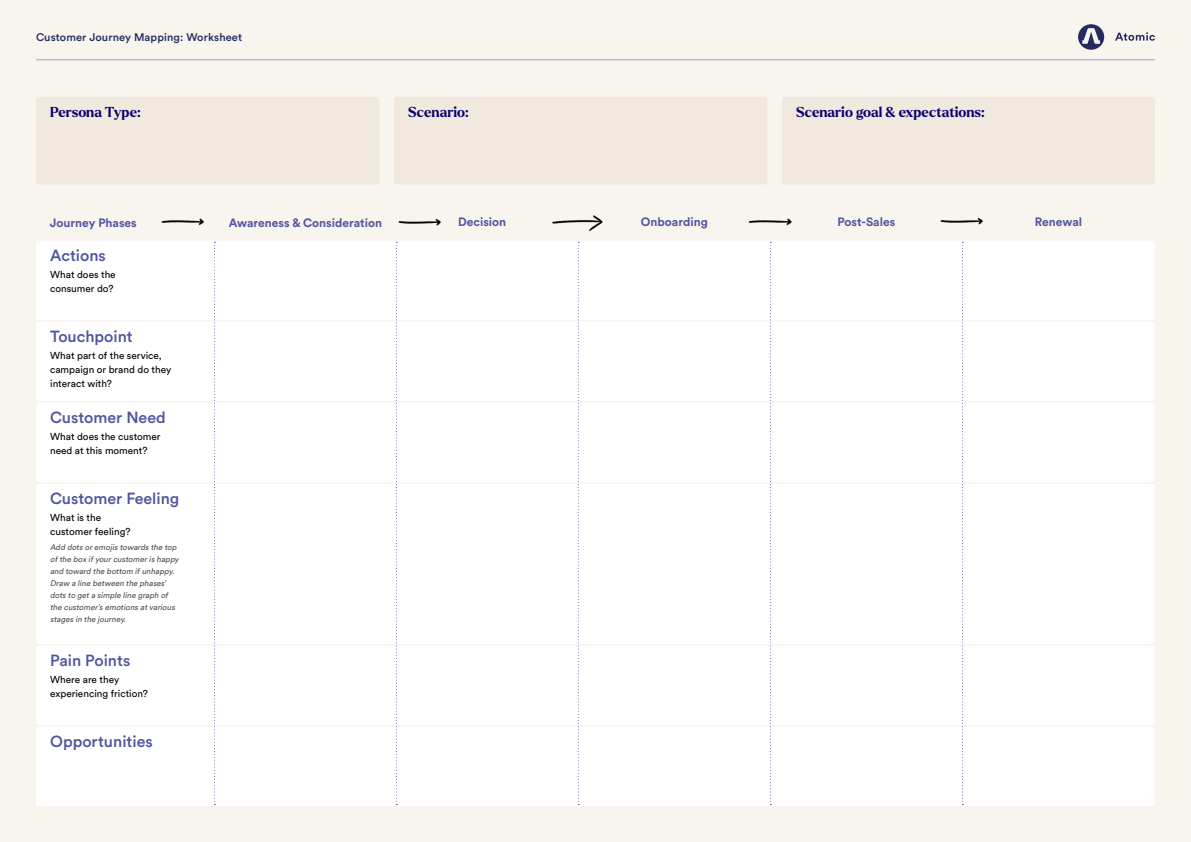
<style>
.page{position:relative;width:1191px;height:842px;background:#f8f4ee}
.page>*{position:absolute;margin:0;border:0;box-sizing:border-box;transform-origin:0 0}
.t1{font:500 16px "Circular Std";color:#5254a0}
.t2{font:700 14px "Larken";color:#080070}
.t3{font:700 12px "Circular Std";color:#5254a0}
.t4{font:500 11px "Circular Std";letter-spacing:.01em;color:#252b5e}
.t5{font:10px/14px "Circular Std";color:#000}
.t6{font:italic 8px/12px "Circular Std";color:#4d4d4d}
</style>
<div class="page">
<svg style="left:1115px;top:32px;width:40px;height:9px"></svg>
<svg style="left:1078px;top:24px;width:26px;height:26px"></svg>
<hr style="left:36px;top:59px;width:1119px;height:1px;background:#a6a0cf">
<div style="left:36px;top:97px;width:343px;height:87px;background:#f1e9de;border-radius:3px"></div>
<div style="left:36px;top:241px;width:1119px;height:79px;background:#fff;border-radius:3px"></div>
<div style="left:36px;top:322px;width:1119px;height:79px;background:#fff;border-radius:3px"></div>
<div style="left:36px;top:403px;width:1119px;height:79px;background:#fff;border-radius:3px"></div>
<div style="left:36px;top:646px;width:1119px;height:79px;background:#fff;border-radius:3px"></div>
<div style="left:36px;top:726px;width:1119px;height:80px;background:#fff;border-radius:3px"></div>
<div style="left:36px;top:484px;width:1119px;height:160px;background:#fff;border-radius:3px"></div>
<div style="left:394px;top:97px;width:373px;height:87px;background:#f1e9de;border-radius:3px"></div>
<div style="left:782px;top:97px;width:373px;height:87px;background:#f1e9de;border-radius:3px"></div>
<img style="left:552px;top:215px;width:51px;height:16px">
<img style="left:748px;top:218px;width:44px;height:8px">
<img style="left:940px;top:217px;width:43px;height:8px">
<img style="left:161px;top:218px;width:43px;height:8px">
<img style="left:398px;top:218px;width:43px;height:8px">
<svg style="left:578px;top:242px;width:1px;height:563px"></svg>
<svg style="left:770px;top:242px;width:1px;height:563px"></svg>
<svg style="left:962px;top:242px;width:1px;height:563px"></svg>
<svg style="left:396px;top:242px;width:1px;height:563px"></svg>
<svg style="left:214px;top:242px;width:1px;height:563px"></svg>
<h3 class="t4" style="left:36px;top:30px;width:207px">Customer Journey Mapping: Worksheet</h3>
<h2 class="t2" style="left:50px;top:103px;width:92px">Persona Type:</h2>
<h2 class="t2" style="left:408px;top:103px;width:62px">Scenario:</h2>
<h2 class="t2" style="left:796px;top:103px;width:190px">Scenario goal &amp; expectations:</h2>
<h3 class="t3" style="left:50px;top:215px;width:88px">Journey Phases</h3>
<h3 class="t3" style="left:229px;top:215px;width:155px">Awareness &amp; Consideration</h3>
<h3 class="t3" style="left:458px;top:214px;width:50px">Decision</h3>
<h3 class="t3" style="left:641px;top:214px;width:69px">Onboarding</h3>
<h3 class="t3" style="left:837px;top:214px;width:59px">Post-Sales</h3>
<h3 class="t3" style="left:1035px;top:214px;width:49px">Renewal</h3>
<h1 class="t1" style="left:50px;top:246px;width:57px">Actions</h1>
<p class="t5" style="left:50px;top:268px;width:67px">What does the consumer do?</p>
<h1 class="t1" style="left:50px;top:327px;width:84px">Touchpoint</h1>
<p class="t5" style="left:50px;top:349px;width:123px">What part of the service, campaign or brand do they interact with?</p>
<h1 class="t1" style="left:50px;top:408px;width:117px">Customer Need</h1>
<p class="t5" style="left:50px;top:430px;width:112px">What does the customer need at this moment?</p>
<h1 class="t1" style="left:50px;top:489px;width:131px">Customer Feeling</h1>
<p class="t5" style="left:50px;top:510px;width:82px">What is the customer feeling?</p>
<p class="t6" style="left:50px;top:541px;width:132px">Add dots oremojis towards the top ofthe box ifyourcustomeris happy and toward the bottom ifunhappy.<br>Draw a line between the phases’ dots to geta simple line graph of the customer’s emotions atvarious stages in the journey.</p>
<h1 class="t1" style="left:50px;top:651px;width:82px">Pain Points</h1>
<p class="t5" style="left:50px;top:672px;width:99px">Where are they experiencing friction?</p>
<h1 class="t1" style="left:50px;top:732px;width:104px">Opportunities</h1>
</div>
